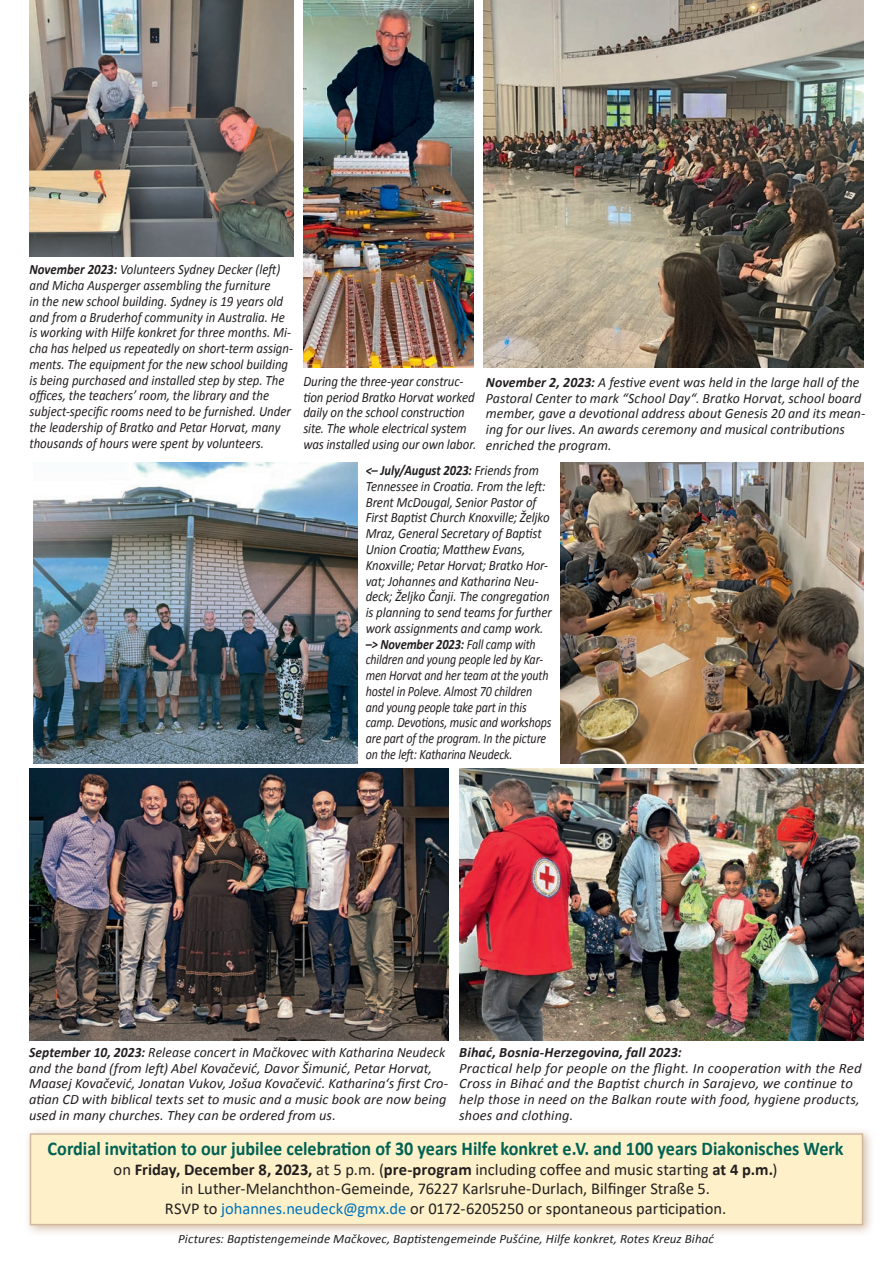
<style>
.page{position:relative;width:893px;height:1263px;background:#fff}
.page>*{position:absolute;margin:0;border:0;box-sizing:border-box;transform-origin:0 0}
.t1{font:700 19.5px "Calibri";color:#006253;scale:.93 1}
.t2{font:16.5px/19.5px "Calibri";color:#231f20;text-align:center}
.t3{font:italic 14.25px/15.8px "Calibri";color:#231f20;scale:.9 1}
.t4{font:italic 14.25px/15.8px "Calibri";color:#231f20}
.t5{font:italic 14.25px/15.8px "Calibri";color:#231f20;scale:.96 1}
.t6{font:italic 700 14.25px "Calibri";letter-spacing:.005em;color:#231f20}
.t7{font:italic 12.75px "Calibri";letter-spacing:.005em;color:#231f20}
.s1{font-weight:700}
.s2{color:#0072bc}
</style>
<div class="page">
<img style="left:30px;top:0;width:263px;height:256px">
<img style="left:303px;top:0;width:170px;height:368px">
<img style="left:484px;top:0;width:379px;height:368px">
<img style="left:459px;top:769px;width:404px;height:271px">
<img style="left:33px;top:463px;width:325px;height:301px">
<img style="left:561px;top:463px;width:302px;height:301px">
<img style="left:29px;top:769px;width:420px;height:271px">
<div style="left:24px;top:1127px;width:851px;height:110px;background:#d1b79e;opacity:.88"></div>
<div style="left:30px;top:1133px;width:833px;height:92px;background:#fef1c9;border:2px solid #d1b79e"></div>
<p class="t3" style="left:29px;top:261px;width:294px"><span class="s1">November 2023:</span> Volunteers Sydney Decker (left) and Micha Ausperger assembling the furniture<br>in the new school building. Sydney is 19 years old and from a Bruderhof community in Australia. He is working with Hilfe konkret for three months. Mi&shy;cha has helped us repeatedly on short-term assign&shy;ments. The equipment for the new school building is being purchased and installed step by step. The offices, the teachers’ room, the library and the subject-specific rooms need to be furnished. Under the leadership of Bratko and Petar Horvat, many thousands of hours were spent by volunteers.</p>
<p class="t3" style="left:303px;top:373px;width:194px">During the three-year construc&shy;tion period Bratko Horvat worked daily on the school construction site. The whole electrical system was installed using our own labor.</p>
<p class="t4" style="left:486px;top:374px;width:381px"><span class="s1">November 2, 2023:</span> A festive event was held in the large hall of the Pastoral Center to mark “School Day“. Bratko Horvat, school board member, gave a devotional address about Genesis 20 and its mean&shy;ing for our lives. An awards ceremony and musical contributions enriched the program.</p>
<p class="t3" style="left:366px;top:462px;width:208px"><span class="s1">&lt;– July/August 2023:</span> Friends from Tennessee in Croatia. From the left:<br>Brent McDougal, Senior Pastor of First Baptist Church Knoxville; Željko Mraz, General Secretary of Baptist Union Croatia; Matthew Evans, Knoxville; Petar Horvat; Bratko Hor&shy;vat; Johannes and Katharina Neu&shy;deck; Željko Čanji. The congregation is planning to send teams for further work assignments and camp work. <span class="s1">–&gt; November 2023:</span> Fall camp with children and young people led by Kar&shy;men Horvat and her team at the youth hostel in Poleve. Almost 70 children and young people take part in this camp. Devotions, music and workshops are part of the program. In the picture on the left: Katharina Neudeck.</p>
<p class="t6" style="left:459px;top:1042px;width:224px">Bihać, Bosnia-Herzegovina, fall 2023:</p>
<p class="t4" style="left:459px;top:1059px;width:404px">Practical help for people on the flight. In cooperation with the Red Cross in Bihać and the Baptist church in Sarajevo, we continue to help those in need on the Balkan route with food, hygiene products, shoes and clothing.</p>
<p class="t5" style="left:29px;top:1044px;width:438px"><span class="s1">September 10, 2023:</span> Release concert in Mačkovec with Katharina Neudeck and the band (from left) Abel Kovačević, Davor Šimunić, Petar Horvat, Maasej Kovačević, Jonatan Vukov, Jošua Kovačević. Katharina‘s first Cro&shy;atian CD with biblical texts set to music and a music book are now being used in many churches. They can be ordered from us.</p>
<h1 class="t1" style="left:48px;top:1135px;width:857px">Cordial invitation to our jubilee celebration of 30 years Hilfe konkret e.V. and 100 years Diakonisches Werk</h1>
<p class="t2" style="left:114px;top:1159px;width:665px">on <span class="s1">Friday, December 8, 2023,</span> at 5 p.m. (<span class="s1">pre-program</span> including coffee and music starting <span class="s1">at 4 p.m.</span>) in Luther-Melanchthon-Gemeinde, 76227 Karlsruhe-Durlach, Bilfinger Straße 5.<br>RSVP to <span class="s2">johannes.neudeck@gmx.de</span> or 0172-6205250 or spontaneous participation.</p>
<p class="t7" style="left:178px;top:1230px;width:537px">Pictures: Baptistengemeinde Mačkovec, Baptistengemeinde Pušćine, Hilfe konkret, Rotes Kreuz Bihać</p>
</div>
